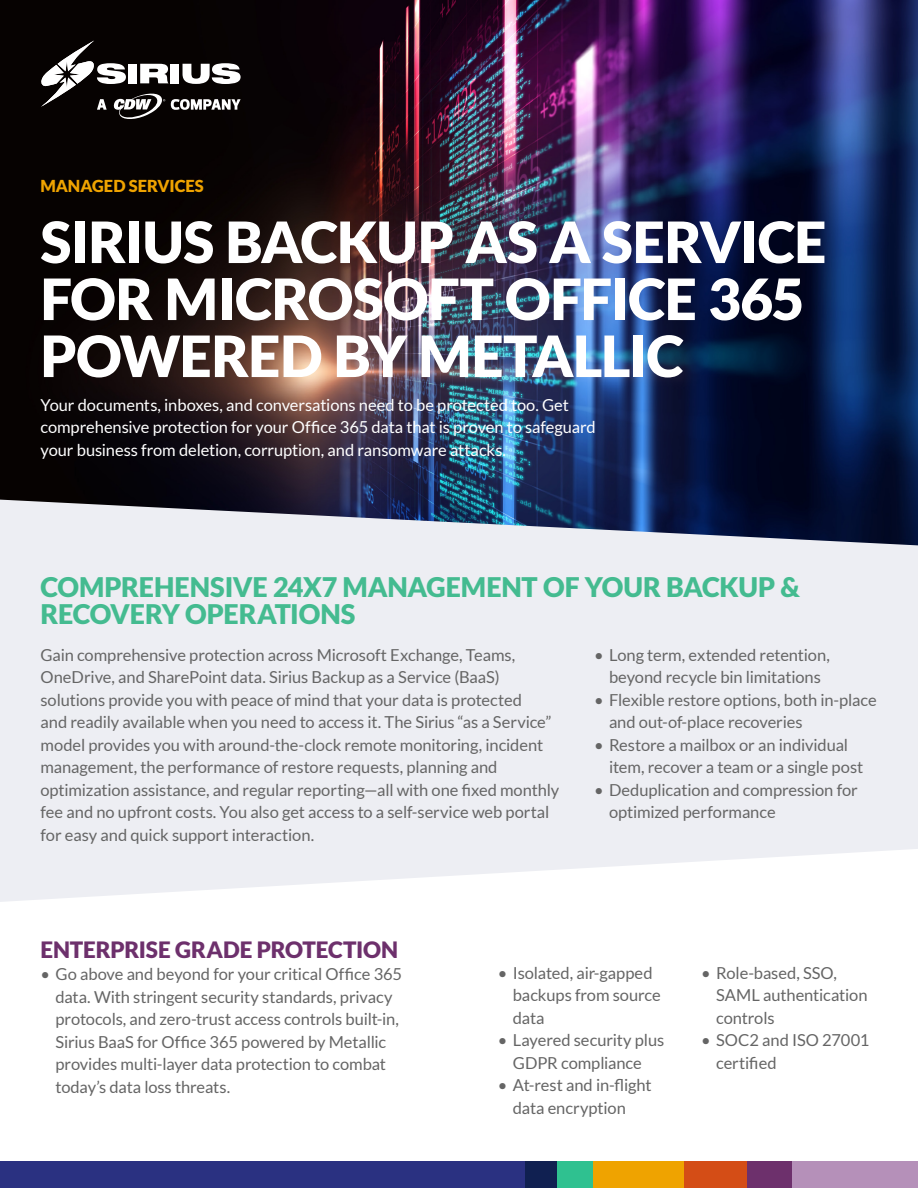
<style>
.page{position:relative;width:918px;height:1188px;background:#fff}
.page>*{position:absolute;margin:0;border:0;box-sizing:border-box;transform-origin:0 0}
.COLLATERAL_HEADLINE{font:900 57px/57px "Lato";letter-spacing:-.015em;color:#fff}
.GREEN_SUBHEAD_18_18{font:900 27px/27px "Lato";letter-spacing:-.01em;color:#44bb90}
.PURPLE_SUBHEAD_15_15{font:900 22.5px "Lato";letter-spacing:-.01em;color:#6d306c}
.Body_copy_11_15{font:16.5px/22.5px "Lato";letter-spacing:-.005em;color:#656565}
.Intro_copy_white_11{font:16.5px/22.5px "Lato";letter-spacing:-.005em;color:#fff}
.POD_NAME_11_11{font:900 16.5px "Lato";letter-spacing:-.005em;color:#efa300}
</style>
<div class="page">
<div style="left:0;top:397px;width:918px;height:569px;background:#edeef3"></div>
<svg style="left:0;top:849px;width:918px;height:117px;fill:#fff"></svg>
<div style="left:0;top:1161px;width:525px;height:27px;background:#2a3181"></div>
<div style="left:556px;top:1161px;width:37px;height:27px;background:#2fc190"></div>
<div style="left:593px;top:1161px;width:91px;height:27px;background:#efa300"></div>
<div style="left:525px;top:1161px;width:31px;height:27px;background:#102051"></div>
<div style="left:684px;top:1161px;width:63px;height:27px;background:#d44d16"></div>
<div style="left:747px;top:1161px;width:46px;height:27px;background:#6d306c"></div>
<div style="left:793px;top:1161px;width:125px;height:27px;background:#b590b9"></div>
<img style="left:0;top:0;width:918px;height:545px">
<svg style="left:40px;top:41px;width:201px;height:79px"></svg>
<p class="POD_NAME_11_11" style="left:40px;top:177px;width:165px">MANAGED SERVICES</p>
<p class="COLLATERAL_HEADLINE" style="left:40px;top:212px;width:787px">SIRIUS BACKUP AS A SERVICE<br>FOR MICROSOFT OFFICE 365<br>POWERED BY METALLIC</p>
<p class="Intro_copy_white_11" style="left:40px;top:393px;width:557px">Your documents, inboxes, and conversations need to be protected too. Get comprehensive protection for your Office 365 data that is proven to safeguard your business from deletion, corruption, and ransomware attacks.</p>
<p class="GREEN_SUBHEAD_18_18" style="left:40px;top:573px;width:761px">COMPREHENSIVE 24X7 MANAGEMENT OF YOUR BACKUP &amp;<br>RECOVERY OPERATIONS</p>
<p class="Body_copy_11_15" style="left:40px;top:643px;width:520px">Gain comprehensive protection across Microsoft Exchange, Teams, OneDrive, and SharePoint data. Sirius Backup as a Service (BaaS) solutions provide you with peace of mind that your data is protected<br>and readily available when you need to access it. The Sirius “as a Service” model provides you with around-the-clock remote monitoring, incident management, the performance of restore requests, planning and optimization assistance, and regular reporting—all with one fixed monthly fee and no upfront costs. You also get access to a self-service web portal for easy and quick support interaction.</p>
<p class="Body_copy_11_15" style="left:594px;top:643px;width:237px;text-align:center">• Long term, extended retention, beyond recycle bin limitations</p>
<p class="Body_copy_11_15" style="left:609px;top:688px;width:269px;text-indent:-15px">• Flexible restore options, both in-place and out-of-place recoveries</p>
<p class="Body_copy_11_15" style="left:609px;top:733px;width:256px;text-indent:-15px">• Restore a mailbox or an individual item, recover a team or a single post</p>
<p class="Body_copy_11_15" style="left:609px;top:778px;width:250px;text-indent:-15px">• Deduplication and compression for optimized performance</p>
<p class="PURPLE_SUBHEAD_15_15" style="left:40px;top:937px;width:359px">ENTERPRISE GRADE PROTECTION</p>
<p class="Body_copy_11_15" style="left:56px;top:963px;width:348px;text-indent:-15px">• Go above and beyond for your critical Office 365 data. With stringent security standards, privacy protocols, and zero-trust access controls built-in, Sirius BaaS for Office 365 powered by Metallic provides multi-layer data protection to combat today’s data loss threats.</p>
<p class="Body_copy_11_15" style="left:513px;top:961px;width:149px;text-indent:-15px">• Isolated, air-gapped backups from source data</p>
<p class="Body_copy_11_15" style="left:498px;top:1029px;width:168px;text-align:center">• Layered security plus<br>GDPR compliance</p>
<p class="Body_copy_11_15" style="left:513px;top:1074px;width:140px;text-indent:-15px">• At-rest and in-flight data encryption</p>
<p class="Body_copy_11_15" style="left:716px;top:961px;width:153px;text-indent:-15px">• Role-based, SSO,<br>SAML authentication controls</p>
<p class="Body_copy_11_15" style="left:716px;top:1029px;width:155px;text-indent:-15px">• SOC2 and ISO 27001 certified</p>
</div>
